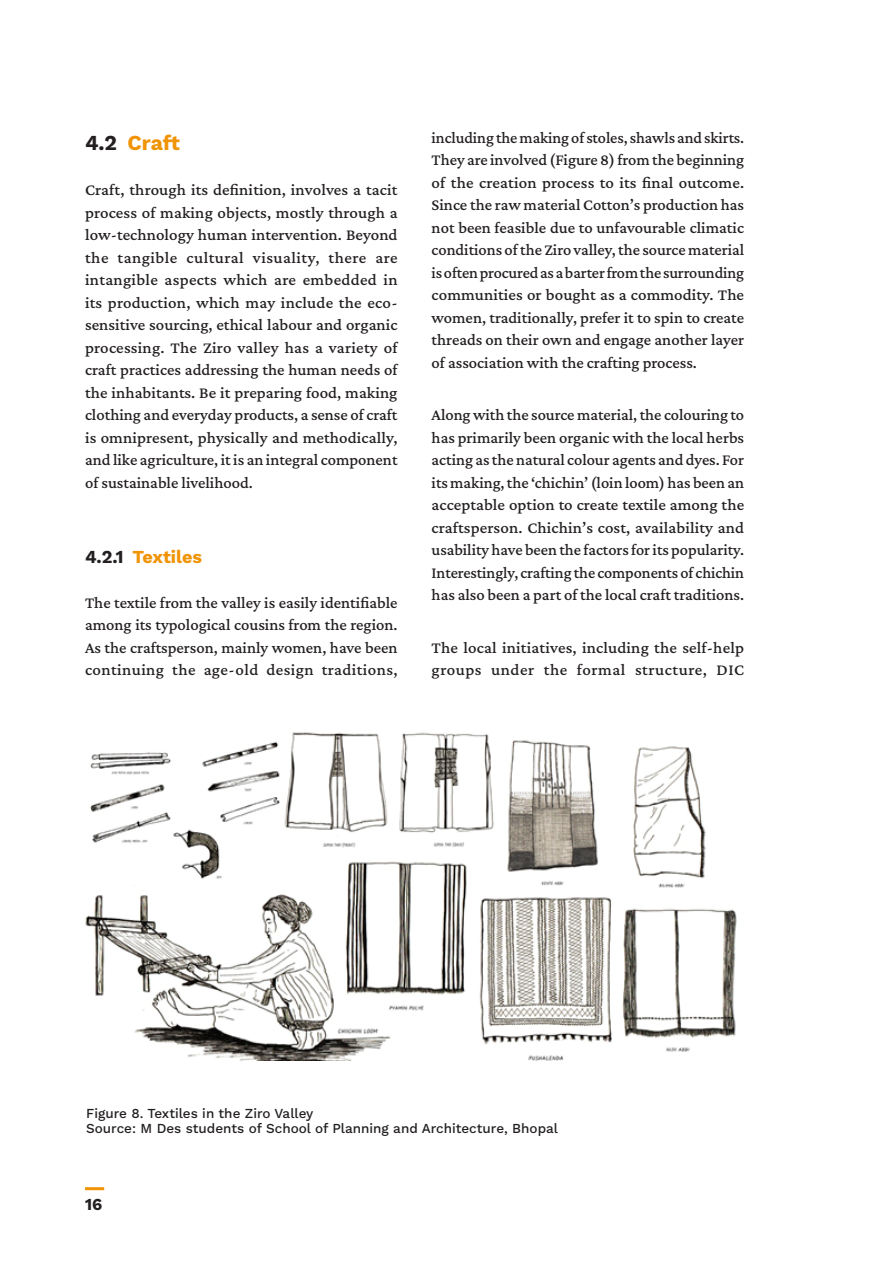
<style>
.page{position:relative;width:893px;height:1263px;background:#fff}
.page>*{position:absolute;margin:0;border:0;box-sizing:border-box;transform-origin:0 0}
.Heading_2{font:21px "Work Sans";letter-spacing:-.005em;color:#f09405}
.Heading_3{font:18px "Work Sans";color:#f09405}
.t1{font:200 16.5px/22.5px "Crimson Pro";color:#231f20;text-align:justify}
.t2{font:16.5px "Work Sans";color:#231f20}
.t3{font:13.5px "Work Sans";color:#231f20}
.s1{color:#231f20}
</style>
<div class="page">
<hr style="left:85px;top:1187px;width:19px;height:3px;background:#f09405">
<img style="left:85px;top:732px;width:652px;height:328px">
<p class="Heading_2" style="left:85px;top:127px;width:97px"><span class="s1">4.2</span> Craft</p>
<p class="t1" style="left:85px;top:178px;width:314px">Craft, through its definition, involves a tacit process of making objects, mostly through a low-technology human intervention. Beyond the tangible cultural visuality, there are intangible aspects which are embedded in its production, which may include the eco&shy;sensitive sourcing, ethical labour and organic processing. The Ziro valley has a variety of craft practices addressing the human needs of the inhabitants. Be it preparing food, making clothing and everyday products, a sense of craft is omnipresent, physically and methodically, and like agriculture, it is an integral component of sustainable livelihood.</p>
<p class="Heading_3" style="left:85px;top:543px;width:119px"><span class="s1">4.2.1</span> Textiles</p>
<p class="t1" style="left:85px;top:591px;width:314px">The textile from the valley is easily identifiable among its typological cousins from the region.<br>As the craftsperson, mainly women, have been continuing the age-old design traditions,</p>
<p class="t1" style="left:432px;top:126px;width:314px">including the making of stoles, shawls and skirts.<br>They are involved (Figure 8) from the beginning of the creation process to its final outcome.<br>Since the raw material Cotton’s production has not been feasible due to unfavourable climatic conditions of the Ziro valley, the source material is often procured as a barter from the surrounding communities or bought as a commodity. The women, traditionally, prefer it to spin to create threads on their own and engage another layer of association with the crafting process.</p>
<p class="t1" style="left:432px;top:403px;width:314px">Along with the source material, the colouring to has primarily been organic with the local herbs acting as the natural colour agents and dyes. For its making, the ‘chichin’ (loin loom) has been an acceptable option to create textile among the craftsperson. Chichin’s cost, availability and usability have been the factors for its popularity.<br>Interestingly, crafting the components of chichin has also been a part of the local craft traditions.</p>
<p class="t1" style="left:432px;top:636px;width:314px">The local initiatives, including the self-help groups under the formal structure, DIC</p>
<p class="t3" style="left:86px;top:1103px;width:229px">Figure 8. Textiles in the Ziro Valley</p>
<p class="t3" style="left:86px;top:1118px;width:473px">Source: M Des students of School of Planning and Architecture, Bhopal</p>
<p class="t2" style="left:85px;top:1191px;width:19px">16</p>
</div>
